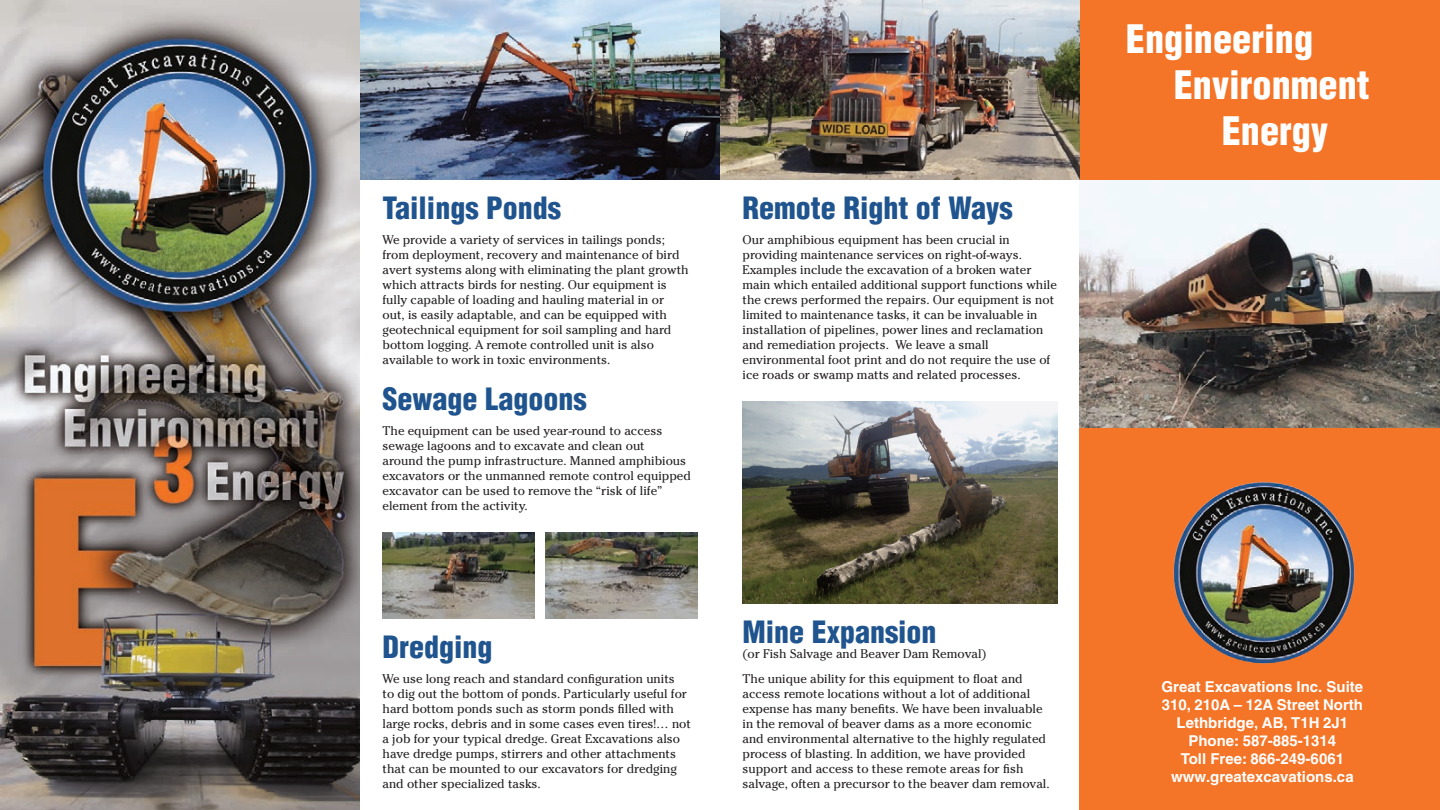
<style>
.page{position:relative;width:1440px;height:810px;background:#fff}
.page>*{position:absolute;margin:0;border:0;box-sizing:border-box;transform-origin:0 0}
.t1{font:900 condensed 38.38px "Helvetica";color:#fff}
.t2{font:900 condensed 30px "Helvetica";color:#20548e}
.t3{font:700 15px/18px "Helvetica";color:#fff;text-align:center}
.t4{font:12.5px/15px "Cheltenham";color:#231f20}
</style>
<div class="page">
<img style="left:0;top:0;width:360px;height:810px">
<div style="left:1080px;top:0;width:360px;height:810px;background:#f47527"></div>
<img style="left:1173px;top:481px;width:182px;height:183px">
<img style="left:1080px;top:180px;width:360px;height:248px">
<img style="left:742px;top:401px;width:316px;height:203px">
<img style="left:360px;top:0;width:720px;height:180px">
<img style="left:382px;top:532px;width:153px;height:87px">
<img style="left:545px;top:532px;width:153px;height:87px">
<p class="t2" style="left:383px;top:189px;width:180px">Tailings Ponds</p>
<p class="t4" style="left:383px;top:232px;width:308px">We provide a variety of services in tailings ponds; from deployment, recovery and maintenance of bird avert systems along with eliminating the plant growth which attracts birds for nesting. Our equipment is fully capable of loading and hauling material in or out, is easily adaptable, and can be equipped with geotechnical equipment for soil sampling and hard bottom logging. A remote controlled unit is also available to work in toxic environments.</p>
<p class="t2" style="left:383px;top:380px;width:206px">Sewage Lagoons</p>
<p class="t4" style="left:383px;top:423px;width:310px">The equipment can be used year-round to access sewage lagoons and to excavate and clean out<br>around the pump infrastructure. Manned amphibious excavators or the unmanned remote control equipped excavator can be used to remove the “risk of life” element from the activity.</p>
<p class="t2" style="left:382px;top:628px;width:112px">Dredging</p>
<p class="t4" style="left:382px;top:671px;width:310px">We use long reach and standard configuration units<br>to dig out the bottom of ponds. Particularly useful for hard bottom ponds such as storm ponds filled with large rocks, debris and in some cases even tires!… not a job for your typical dredge. Great Excavations also have dredge pumps, stirrers and other attachments that can be mounted to our excavators for dredging and other specialized tasks.</p>
<p class="t2" style="left:743px;top:189px;width:272px">Remote Right of Ways</p>
<p class="t4" style="left:743px;top:233px;width:316px">Our amphibious equipment has been crucial in providing maintenance services on right-of-ways.<br>Examples include the excavation of a broken water main which entailed additional support functions while the crews performed the repairs. Our equipment is not limited to maintenance tasks, it can be invaluable in installation of pipelines, power lines and reclamation and remediation projects. We leave a small environmental foot print and do not require the use of ice roads or swamp matts and related processes.</p>
<p class="t2" style="left:742px;top:613px;width:196px">Mine Expansion</p>
<p class="t4" style="left:742px;top:646px;width:246px">(or Fish Salvage and Beaver Dam Removal)</p>
<p class="t4" style="left:742px;top:671px;width:309px">The unique ability for this equipment to float and access remote locations without a lot of additional expense has many benefits. We have been invaluable in the removal of beaver dams as a more economic and environmental alternative to the highly regulated process of blasting. In addition, we have provided support and access to these remote areas for fish salvage, often a precursor to the beaver dam removal.</p>
<p class="t1" style="left:1126px;top:15px;width:189px">Engineering</p>
<p class="t1" style="left:1174px;top:61px;width:197px">Environment</p>
<p class="t1" style="left:1222px;top:107px;width:108px">Energy</p>
<p class="t3" style="left:1162px;top:677px;width:203px">Great Excavations Inc. Suite<br>310, 210A – 12A Street North<br>Lethbridge, AB, T1H 2J1<br>Phone: 587-885-1314<br>Toll Free: 866-249-6061 www.greatexcavations.ca</p>
</div>
